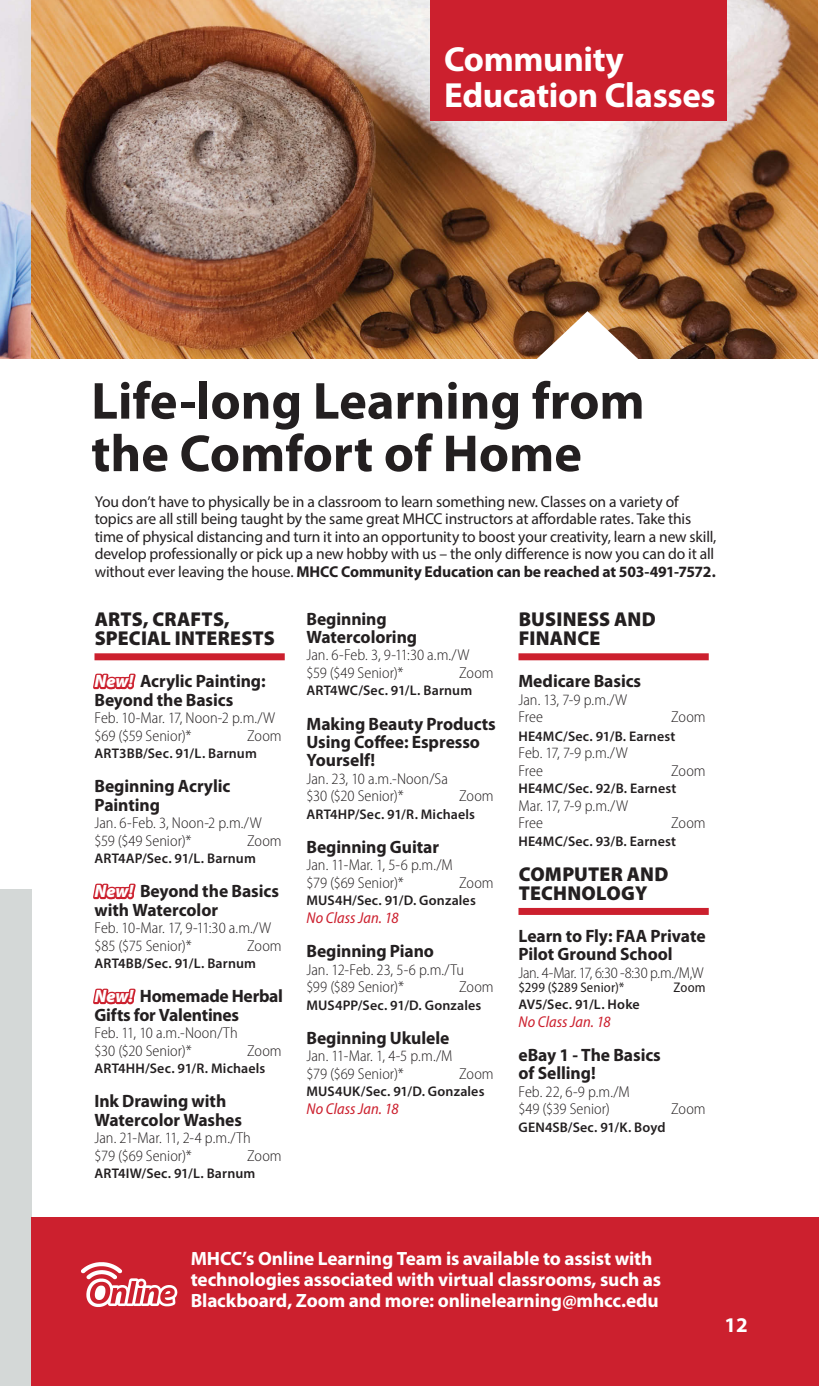
<style>
.page{position:relative;width:819px;height:1386px;background:#fff}
.page>*{position:absolute;margin:0;border:0;box-sizing:border-box;transform-origin:0 0}
.t1{font:700 52.5px/52.5px "Myriad Pro";color:#231f20}
.t2{font:700 35px/36.8px "Myriad Pro";letter-spacing:-.01em;color:#fff}
.t3{font:700 21px "Myriad Pro";color:#fff}
.t4{font:900 20.12px/19.2px "Myriad Pro";letter-spacing:.01em;color:#231f20}
.t5{font:700 19.25px/21px "Myriad Pro";letter-spacing:-.01em;color:#fff}
.t6{font:700 17.85px/18.4px "Myriad Pro";letter-spacing:-.005em;color:#231f20}
.t7{font:300 semi-condensed 15.75px/17.5px "Myriad Pro";color:#231f20}
.t8{font:15.75px/17.5px "Myriad Pro";letter-spacing:-.01em;color:#231f20}
.t9{font:italic semi-condensed 15.75px "Myriad Pro";color:#cc202e}
.t10{font:300 semi-condensed 15.75px "Myriad Pro";letter-spacing:-.02em;color:#231f20}
.t11{font:600 14px "Myriad Pro";letter-spacing:.01em;color:#231f20}
.t12{font:semi-condensed 14px "Myriad Pro";letter-spacing:.01em;color:#231f20}
.s1{font-weight:700}
.s2{font-weight:900;font-style:italic;color:#cc202e}
</style>
<div class="page">
<img style="left:0;top:0;width:818px;height:358px">
<div style="left:0;top:889px;width:32px;height:497px;background:#d4d8d7"></div>
<div style="left:430px;top:0;width:296px;height:121px;background:#cc202e"></div>
<svg style="left:527px;top:311px;width:121px;height:48px"></svg>
<div style="left:32px;top:1217px;width:787px;height:169px;background:#cc202e"></div>
<div style="left:94px;top:653px;width:191px;height:7px;background:#cc202e"></div>
<div style="left:518px;top:653px;width:191px;height:7px;background:#cc202e"></div>
<div style="left:518px;top:908px;width:191px;height:7px;background:#cc202e"></div>
<img style="left:81px;top:1262px;width:97px;height:45px">
<h2 class="t2" style="left:444px;top:41px;width:273px">Community<br>Education Classes</h2>
<h1 class="t1" style="left:91px;top:375px;width:555px">Life-long Learning from the Comfort of Home</h1>
<p class="t8" style="left:95px;top:493px;width:623px">You don’t have to physically be in a classroom to learn something new. Classes on a variety of topics are all still being taught by the same great MHCC instructors at affordable rates. Take this time of physical distancing and turn it into an opportunity to boost your creativity, learn a new skill, develop professionally or pick up a new hobby with us – the only difference is now you can do it all without ever leaving the house. <span class="s1">MHCC Community Education can be reached at 503-491-7572.</span></p>
<p class="t4" style="left:95px;top:610px;width:182px">ARTS, CRAFTS,<br>SPECIAL INTERESTS</p>
<p class="t6" style="left:94px;top:672px;width:173px"><span class="s2">New!</span> Acrylic Painting:<br>Beyond the Basics</p>
<p class="t7" style="left:94px;top:709px;width:182px">Feb. 10-Mar. 17, Noon-2 p.m./W $69 ($59 Senior)*</p>
<p class="t6" style="left:306px;top:610px;width:112px">Beginning<br>Watercoloring</p>
<p class="t7" style="left:306px;top:646px;width:164px">Jan. 6-Feb. 3, 9-11:30 a.m./W $59 ($49 Senior)*</p>
<p class="t4" style="left:519px;top:610px;width:139px">BUSINESS AND<br>FINANCE</p>
<p class="t6" style="left:518px;top:672px;width:124px">Medicare Basics</p>
<p class="t7" style="left:518px;top:691px;width:110px">Jan. 13, 7-9 p.m./W<br>Free</p>
<p class="t7" style="left:459px;top:664px;width:36px">Zoom</p>
<p class="t11" style="left:306px;top:682px;width:167px">ART4WC/Sec. 91/L. Barnum</p>
<p class="t6" style="left:306px;top:715px;width:191px">Making Beauty Products<br>Using Coffee: Espresso<br>Yourself!</p>
<p class="t7" style="left:306px;top:770px;width:143px">Jan. 23, 10 a.m.-Noon/Sa $30 ($20 Senior)*</p>
<p class="t7" style="left:671px;top:708px;width:36px">Zoom</p>
<p class="t11" style="left:518px;top:727px;width:158px">HE4MC/Sec. 91/B. Earnest</p>
<p class="t7" style="left:518px;top:744px;width:111px">Feb. 17, 7-9 p.m./W<br>Free</p>
<p class="t7" style="left:247px;top:727px;width:36px">Zoom</p>
<p class="t11" style="left:94px;top:745px;width:164px">ART3BB/Sec. 91/L. Barnum</p>
<p class="t6" style="left:94px;top:777px;width:137px">Beginning Acrylic<br>Painting</p>
<p class="t7" style="left:94px;top:814px;width:169px">Jan. 6-Feb. 3, Noon-2 p.m./W $59 ($49 Senior)*</p>
<p class="t7" style="left:671px;top:762px;width:36px">Zoom</p>
<p class="t11" style="left:518px;top:780px;width:159px">HE4MC/Sec. 92/B. Earnest</p>
<p class="t7" style="left:518px;top:797px;width:111px">Mar. 17, 7-9 p.m./W<br>Free</p>
<p class="t7" style="left:459px;top:787px;width:36px">Zoom</p>
<p class="t11" style="left:306px;top:805px;width:170px">ART4HP/Sec. 91/R. Michaels</p>
<p class="t6" style="left:306px;top:838px;width:134px">Beginning Guitar</p>
<p class="t7" style="left:306px;top:856px;width:148px">Jan. 11-Mar. 1, 5-6 p.m./M $79 ($69 Senior)*</p>
<p class="t7" style="left:671px;top:814px;width:36px">Zoom</p>
<p class="t11" style="left:518px;top:832px;width:159px">HE4MC/Sec. 93/B. Earnest</p>
<p class="t4" style="left:519px;top:865px;width:151px">COMPUTER AND<br>TECHNOLOGY</p>
<p class="t6" style="left:518px;top:927px;width:189px">Learn to Fly: FAA Private<br>Pilot Ground School</p>
<p class="t10" style="left:518px;top:963px;width:187px">Jan. 4-Mar. 17, 6:30 -8:30 p.m./M,W</p>
<p class="t12" style="left:518px;top:979px;width:108px">$299 ($289 Senior)*</p>
<p class="t12" style="left:674px;top:979px;width:34px">Zoom</p>
<p class="t11" style="left:518px;top:996px;width:123px">AV5/Sec. 91/L. Hoke</p>
<p class="t9" style="left:518px;top:1012px;width:94px">No Class Jan. 18</p>
<p class="t6" style="left:518px;top:1046px;width:144px">eBay 1 - The Basics of Selling!</p>
<p class="t7" style="left:518px;top:1083px;width:113px">Feb. 22, 6-9 p.m./M $49 ($39 Senior)</p>
<p class="t7" style="left:247px;top:832px;width:36px">Zoom</p>
<p class="t11" style="left:94px;top:850px;width:163px">ART4AP/Sec. 91/L. Barnum</p>
<p class="t6" style="left:94px;top:882px;width:186px"><span class="s2">New!</span> Beyond the Basics with Watercolor</p>
<p class="t7" style="left:94px;top:919px;width:178px">Feb. 10-Mar. 17, 9-11:30 a.m./W $85 ($75 Senior)*</p>
<p class="t7" style="left:459px;top:874px;width:36px">Zoom</p>
<p class="t11" style="left:306px;top:892px;width:171px">MUS4H/Sec. 91/D. Gonzales</p>
<p class="t9" style="left:306px;top:908px;width:94px">No Class Jan. 18</p>
<p class="t6" style="left:306px;top:942px;width:129px">Beginning Piano</p>
<p class="t7" style="left:306px;top:960px;width:159px">Jan. 12-Feb. 23, 5-6 p.m./Tu $99 ($89 Senior)*</p>
<p class="t7" style="left:247px;top:937px;width:36px">Zoom</p>
<p class="t11" style="left:94px;top:955px;width:163px">ART4BB/Sec. 91/L. Barnum</p>
<p class="t6" style="left:94px;top:987px;width:190px"><span class="s2">New!</span> Homemade Herbal<br>Gifts for Valentines</p>
<p class="t7" style="left:94px;top:1024px;width:145px">Feb. 11, 10 a.m.-Noon/Th $30 ($20 Senior)*</p>
<p class="t7" style="left:459px;top:978px;width:36px">Zoom</p>
<p class="t11" style="left:306px;top:996px;width:176px">MUS4PP/Sec. 91/D. Gonzales</p>
<p class="t6" style="left:306px;top:1029px;width:144px">Beginning Ukulele</p>
<p class="t7" style="left:306px;top:1047px;width:147px">Jan. 11-Mar. 1, 4-5 p.m./M $79 ($69 Senior)*</p>
<p class="t7" style="left:247px;top:1042px;width:36px">Zoom</p>
<p class="t11" style="left:94px;top:1060px;width:172px">ART4HH/Sec. 91/R. Michaels</p>
<p class="t6" style="left:94px;top:1092px;width:149px">Ink Drawing with<br>Watercolor Washes</p>
<p class="t7" style="left:94px;top:1129px;width:158px">Jan. 21-Mar. 11, 2-4 p.m./Th $79 ($69 Senior)*</p>
<p class="t7" style="left:459px;top:1065px;width:36px">Zoom</p>
<p class="t11" style="left:306px;top:1083px;width:180px">MUS4UK/Sec. 91/D. Gonzales</p>
<p class="t9" style="left:306px;top:1099px;width:94px">No Class Jan. 18</p>
<p class="t7" style="left:671px;top:1100px;width:36px">Zoom</p>
<p class="t11" style="left:518px;top:1118px;width:149px">GEN4SB/Sec. 91/K. Boyd</p>
<p class="t7" style="left:247px;top:1147px;width:36px">Zoom</p>
<p class="t11" style="left:94px;top:1165px;width:162px">ART4IW/Sec. 91/L. Barnum</p>
<p class="t5" style="left:191px;top:1248px;width:472px">MHCC’s Online Learning Team is available to assist with technologies associated with virtual classrooms, such as<br>Blackboard, Zoom and more: onlinelearning@mhcc.edu</p>
<h3 class="t3" style="left:724px;top:1313px;width:25px">12</h3>
</div>
